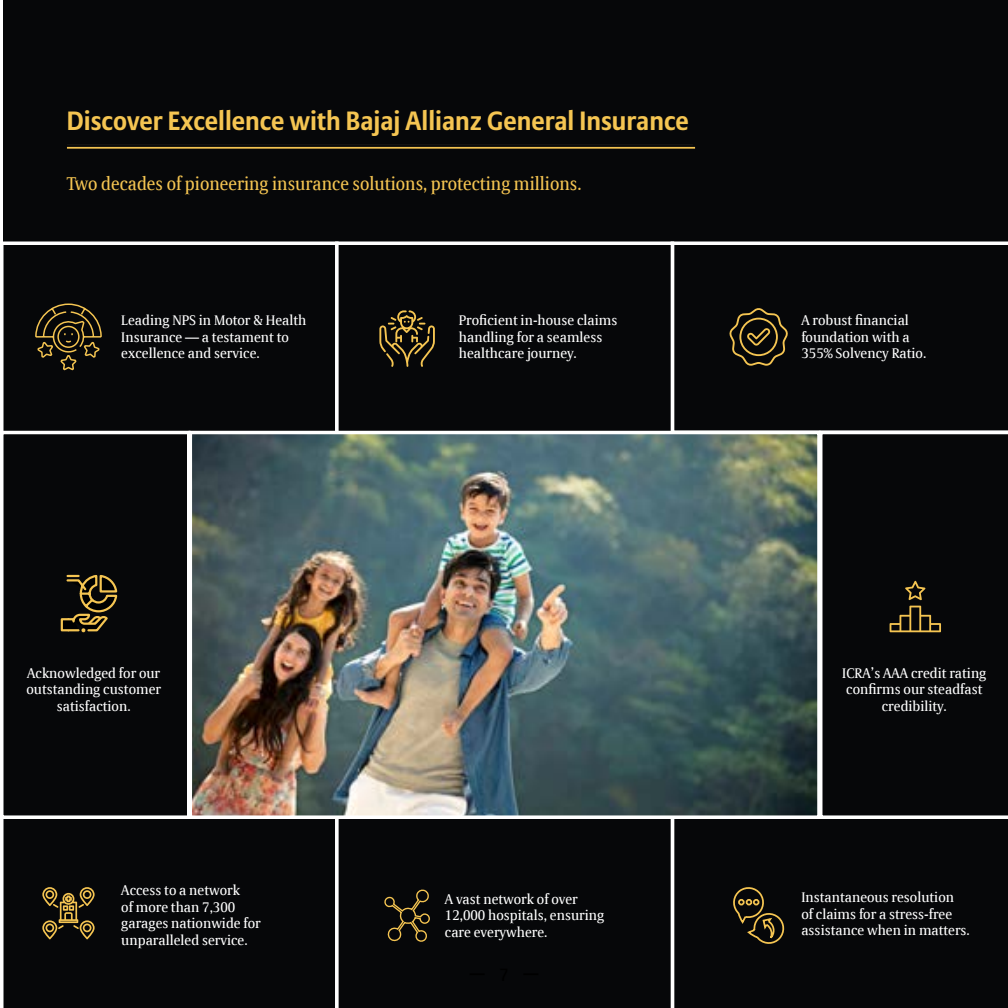
<style>
.page{position:relative;width:1008px;height:1008px;background:#fff}
.page>*{position:absolute;margin:0;border:0;box-sizing:border-box;transform-origin:0 0}
.t1{font:700 26.25px "Allianz Sans";color:#f5c552}
.t2{font:18.55px "Allianz Serif";color:#f5c552;scale:.95 1}
.t3{font:14px/16.8px "Allianz Serif";color:#fff}
</style>
<div class="page">
<div style="left:4px;top:0;width:1004px;height:1008px;background:#060709"></div>
<div style="left:53px;top:130px;width:656px;height:16px;background:#000;opacity:.75"></div>
<div style="left:0;top:242px;width:339px;height:194px;border:4px solid #fff"></div>
<svg style="left:674px;top:242px;width:334px;height:189px"></svg>
<div style="left:335px;top:242px;width:339px;height:194px;background:#060709;border:4px solid #fff"></div>
<svg style="left:335px;top:819px;width:339px;height:189px"></svg>
<div style="left:0;top:431px;width:191px;height:388px;border:4px solid #fff"></div>
<svg style="left:821px;top:431px;width:187px;height:388px"></svg>
<img style="left:194px;top:436px;width:622px;height:378px">
<div style="left:189px;top:431px;width:632px;height:388px;border:4px solid #fff"></div>
<svg style="left:470px;top:973px;width:15px;height:2px"></svg>
<svg style="left:523px;top:973px;width:15px;height:2px"></svg>
<svg style="left:34px;top:303px;width:69px;height:131px"></svg>
<hr style="left:67px;top:147px;width:628px;height:2px;background:#f5c552">
<svg style="left:379px;top:310px;width:56px;height:57px"></svg>
<svg style="left:729px;top:308px;width:59px;height:58px"></svg>
<svg style="left:733px;top:887px;width:52px;height:57px"></svg>
<svg style="left:890px;top:606px;width:51px;height:26px"></svg>
<svg style="left:905px;top:581px;width:21px;height:19px"></svg>
<svg style="left:42px;top:887px;width:53px;height:52px"></svg>
<svg style="left:60px;top:574px;width:58px;height:59px"></svg>
<svg style="left:383px;top:888px;width:48px;height:56px"></svg>
<h1 class="t1" style="left:67px;top:105px;width:623px">Discover Excellence with Bajaj Allianz General Insurance</h1>
<h2 class="t2" style="left:67px;top:172px;width:543px">Two decades of pioneering insurance solutions, protecting millions.</h2>
<p class="t3" style="left:121px;top:312px;width:187px">Leading NPS in Motor &amp; Health<br>Insurance — a testament to excellence and service.</p>
<p class="t3" style="left:459px;top:312px;width:160px">Proficient in-house claims handling for a seamless healthcare journey.</p>
<p class="t3" style="left:801px;top:312px;width:126px">A robust financial foundation with a<br>355% Solvency Ratio.</p>
<p class="t3" style="left:26px;top:665px;width:136px;text-align:center">Acknowledged for our outstanding customer satisfaction.</p>
<p class="t3" style="left:121px;top:882px;width:141px">Access to a network<br>of more than 7,300 garages nationwide for unparalleled service.</p>
<p class="t3" style="left:445px;top:891px;width:161px">A vast network of over<br>12,000 hospitals, ensuring care everywhere.</p>
<p class="t3" style="left:842px;top:665px;width:146px;text-align:center">ICRA’s AAA credit rating confirms our steadfast credibility.</p>
<p class="t3" style="left:801px;top:889px;width:170px">Instantaneous resolution<br>of claims for a stress-free assistance when in matters.</p>
</div>
